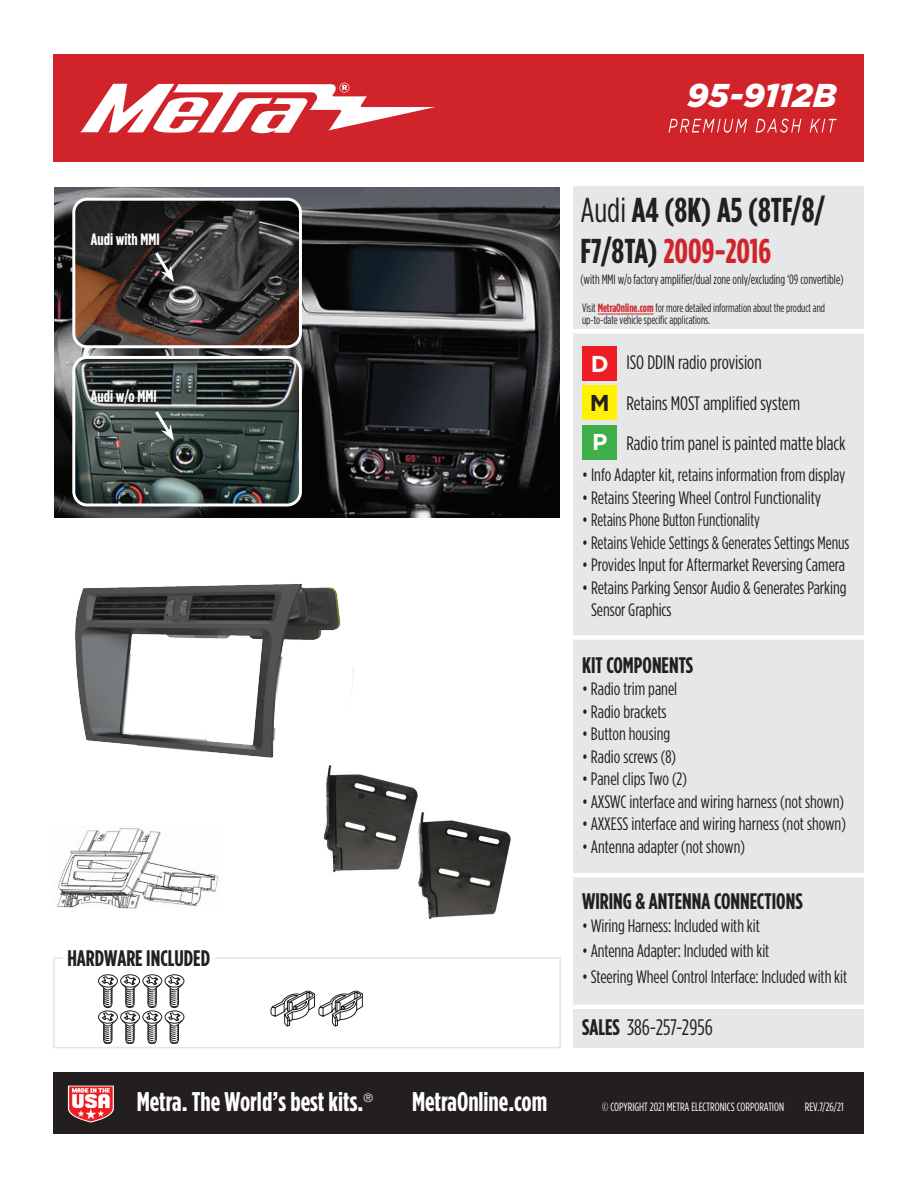
<style>
.page{position:relative;width:918px;height:1188px;background:#fff}
.page>*{position:absolute;margin:0;border:0;box-sizing:border-box;transform-origin:0 0}
.t1{font:700 34.5px/41.4px "Gotham Condensed";color:#231f20}
.t2{font:italic 900 33px "Gotham";letter-spacing:-.01em;color:#fff}
.t3{font:700 27px "Gotham Condensed";color:#fff}
.t4{font:700 22.95px "Gotham";color:#fff}
.t5{font:700 22.95px "Gotham";color:#231f20}
.t6{font:700 22.5px "Gotham Condensed";color:#231f20}
.t7{font:22.5px "Gotham Condensed";color:#231f20}
.t8{font:19.5px/40.5px "Gotham Condensed";color:#231f20}
.t9{font:18px/22.5px "Gotham Condensed";color:#231f20}
.t10{font:700 16.5px "Gotham Condensed";color:#fff}
.t11{font:13.5px "Gotham Condensed";color:#231f20;scale:.92 1}
.t12{font:12px/12px "Gotham Condensed";color:#231f20;scale:.93 1}
.t13{font:12px "Gotham Condensed";color:#fff}
.t14{font:300 12px "Helvetica Neue";color:#fff}
.s1{font-weight:400}
.s2{color:#d1232a}
.s3{font-weight:700;color:#d1232a}
.s4{font-weight:700}
</style>
<div class="page">
<div style="left:53px;top:1072px;width:810px;height:62px;background:#231f20"></div>
<div style="left:53px;top:54px;width:810px;height:108px;background:#d1232a"></div>
<svg style="left:80px;top:83px;width:355px;height:51px"></svg>
<svg style="left:669px;top:119px;width:168px;height:14px"></svg>
<div style="left:573px;top:186px;width:290px;height:862px;background:#e6e7e9"></div>
<svg style="left:67px;top:1085px;width:47px;height:38px"></svg>
<div style="left:53px;top:957px;width:508px;height:91px;border:2px solid #e4e5e7"></div>
<img style="left:323px;top:766px;width:188px;height:153px">
<div style="left:63px;top:947px;width:151px;height:24px;background:#fff"></div>
<hr style="left:573px;top:329px;width:295px;height:4px;background:#fff">
<div style="left:583px;top:346px;width:34px;height:35px;background:#ee1d23"></div>
<div style="left:583px;top:386px;width:34px;height:34px;background:#fff101"></div>
<div style="left:583px;top:425px;width:34px;height:35px;background:#40ae49"></div>
<div style="left:572px;top:635px;width:294px;height:5px;background:#fff"></div>
<hr style="left:572px;top:873px;width:294px;height:4px;background:#fff">
<hr style="left:572px;top:1005px;width:294px;height:4px;background:#fff">
<hr style="left:598px;top:314px;width:56px;height:1px;background:#d1232a">
<img style="left:54px;top:188px;width:506px;height:329px">
<img style="left:74px;top:199px;width:226px;height:148px">
<div style="left:72px;top:198px;width:230px;height:150px;border:3px solid #fff;border-radius:13px"></div>
<img style="left:74px;top:357px;width:226px;height:148px">
<div style="left:72px;top:356px;width:230px;height:150px;border:3px solid #fff;border-radius:13px"></div>
<svg style="left:152px;top:249px;width:22px;height:33px"></svg>
<svg style="left:152px;top:408px;width:22px;height:33px"></svg>
<svg style="left:98px;top:974px;width:86px;height:70px"></svg>
<svg style="left:271px;top:991px;width:92px;height:36px"></svg>
<img style="left:75px;top:584px;width:279px;height:182px">
<img style="left:57px;top:828px;width:162px;height:81px">
<p class="t10" style="left:91px;top:230px;width:70px">Audi with MMI</p>
<p class="t10" style="left:91px;top:387px;width:67px">Audi w/o MMI</p>
<p class="t6" style="left:67px;top:945px;width:144px">HARDWARE INCLUDED</p>
<h2 class="t2" style="left:687px;top:77px;width:151px">95-9112B</h2>
<h1 class="t1" style="left:581px;top:188px;width:246px"><span class="s1">Audi</span> A4 (8K) A5 (8TF/8/<br>F7/8TA) <span class="s2">2009-2016</span></h1>
<p class="t12" style="left:582px;top:302px;width:263px">Visit <span class="s3">MetraOnline.com</span> for more detailed information about the product and up-to-date vehicle specific applications.</p>
<p class="t11" style="left:581px;top:272px;width:287px">(with MMI w/o factory amplifier/dual zone only/excluding ‘09 convertible)</p>
<p class="t4" style="left:591px;top:350px;width:19px">D</p>
<p class="t5" style="left:590px;top:390px;width:21px">M</p>
<p class="t4" style="left:592px;top:429px;width:17px">P</p>
<p class="t8" style="left:626px;top:342px;width:221px">ISO DDIN radio provision<br>Retains MOST amplified system<br>Radio trim panel is painted matte black</p>
<p class="t9" style="left:582px;top:463px;width:265px">• Info Adapter kit, retains information from display</p>
<p class="t9" style="left:582px;top:486px;width:240px">• Retains Steering Wheel Control Functionality</p>
<p class="t9" style="left:582px;top:508px;width:179px">• Retains Phone Button Functionality</p>
<p class="t9" style="left:582px;top:531px;width:269px">• Retains Vehicle Settings &amp; Generates Settings Menus</p>
<p class="t9" style="left:582px;top:553px;width:265px">• Provides Input for Aftermarket Reversing Camera</p>
<p class="t9" style="left:591px;top:576px;width:257px;text-indent:-9px">• Retains Parking Sensor Audio &amp; Generates Parking<br>Sensor Graphics</p>
<p class="t6" style="left:582px;top:652px;width:113px">KIT COMPONENTS</p>
<p class="t9" style="left:582px;top:677px;width:97px">• Radio trim panel</p>
<p class="t9" style="left:582px;top:700px;width:86px">• Radio brackets</p>
<p class="t9" style="left:582px;top:722px;width:90px">• Button housing</p>
<p class="t9" style="left:582px;top:745px;width:96px">• Radio screws (8)</p>
<p class="t9" style="left:582px;top:767px;width:106px">• Panel clips Two (2)</p>
<p class="t9" style="left:582px;top:790px;width:263px">• AXSWC interface and wiring harness (not shown)</p>
<p class="t9" style="left:582px;top:812px;width:265px">• AXXESS interface and wiring harness (not shown)</p>
<p class="t9" style="left:582px;top:835px;width:164px">• Antenna adapter (not shown)</p>
<p class="t6" style="left:582px;top:889px;width:222px">WIRING &amp; ANTENNA CONNECTIONS</p>
<p class="t9" style="left:582px;top:914px;width:179px">• Wiring Harness: Included with kit</p>
<p class="t9" style="left:582px;top:939px;width:189px">• Antenna Adapter: Included with kit</p>
<p class="t9" style="left:582px;top:965px;width:267px">• Steering Wheel Control Interface: Included with kit</p>
<p class="t7" style="left:582px;top:1015px;width:132px"><span class="s4">SALES</span> 386-257-2956</p>
<h3 class="t3" style="left:137px;top:1087px;width:228px">Metra. The World’s best kits.</h3>
<p class="t14" style="left:363px;top:1088px;width:11px">®</p>
<h3 class="t3" style="left:412px;top:1087px;width:137px">MetraOnline.com</h3>
<p class="t13" style="left:602px;top:1100px;width:183px">© COPYRIGHT 2021 METRA ELECTRONICS CORPORATION</p>
<p class="t13" style="left:805px;top:1100px;width:41px">REV.7/26/21</p>
</div>
